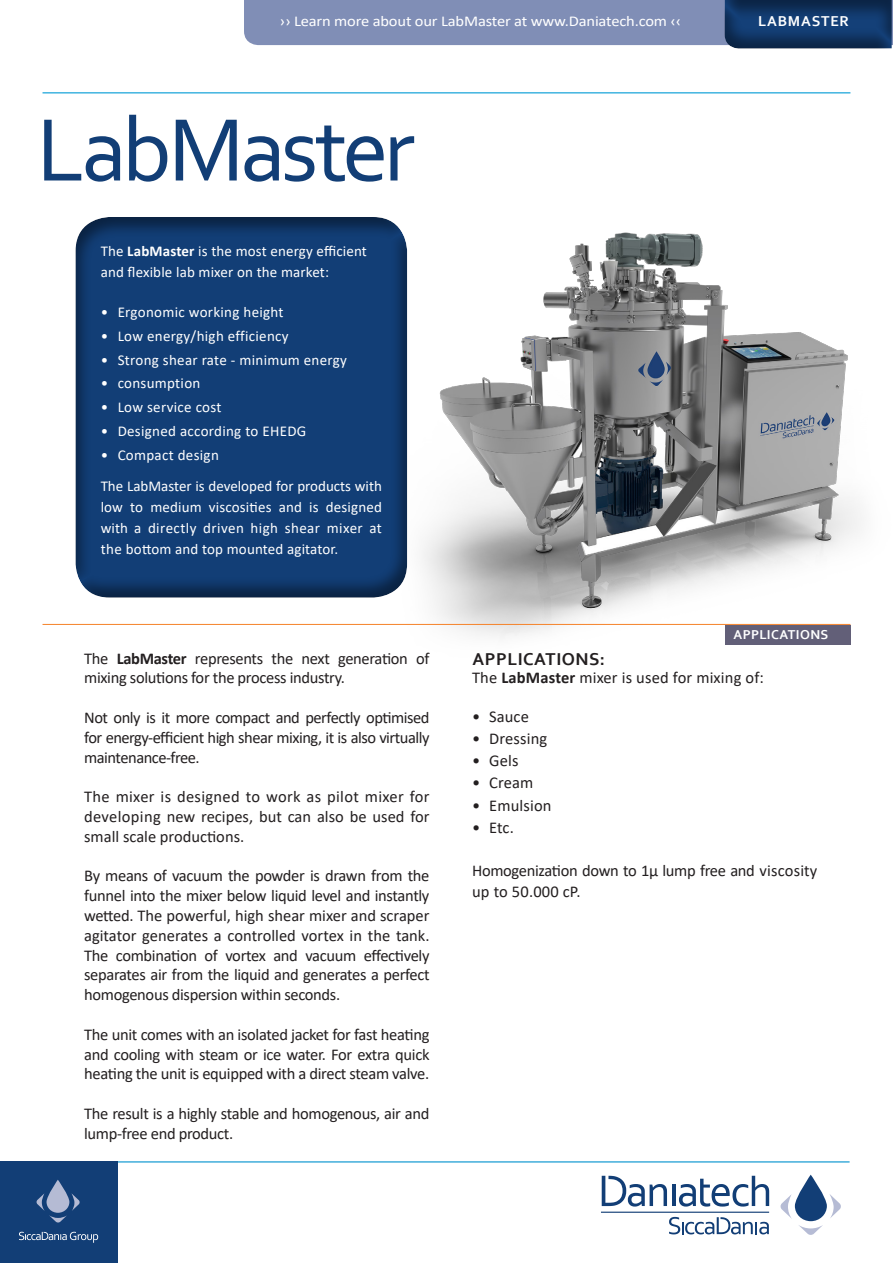
<style>
.page{position:relative;width:893px;height:1263px;background:#fff}
.page>*{position:absolute;margin:0;border:0;box-sizing:border-box;transform-origin:0 0}
.t1{font:93px "Corbel";letter-spacing:-.05em;color:#123e76}
.t2{font:700 18px "Corbel";letter-spacing:.03em;color:#231f20}
.brød{font:16.5px/19.8px "Calibri";letter-spacing:-.02em;color:#231f20;text-align:justify}
.brød-2{font:16.5px "Calibri";letter-spacing:.01em;color:#231f20}
.brød-3{font:15px/21px "Calibri";letter-spacing:.015em;color:#fff;text-align:justify}
.brød-4{font:15px "Calibri";letter-spacing:-.01em;color:#fff;scale:1.1 1}
.t3{font:700 15px "Corbel";letter-spacing:.05em;color:#fff}
.t4{font:700 13.5px "Corbel";letter-spacing:.03em;color:#fff}
.s1{font-weight:700}
</style>
<div class="page">
<div style="left:244px;top:0;width:480px;height:46px;background:#808eb6"></div>
<div style="left:724px;top:0;width:169px;height:51px;background:#231f20;opacity:.5"></div>
<hr style="left:116px;top:1161px;width:734px;height:1px;background:#0092cf">
<img style="left:332px;top:232px;width:530px;height:413px">
<hr style="left:43px;top:624px;width:807px;height:1px;background:#f58229">
<div style="left:725px;top:625px;width:125px;height:20px;background:#625f78"></div>
<hr style="left:43px;top:92px;width:807px;height:1px;background:#009bd5">
<div style="left:75px;top:215px;width:334px;height:384px;background:#231f20;opacity:.5"></div>
<svg style="left:795px;top:1175px;width:32px;height:46px"></svg>
<svg style="left:799px;top:1225px;width:24px;height:10px"></svg>
<svg style="left:780px;top:1194px;width:12px;height:25px"></svg>
<svg style="left:829px;top:1194px;width:12px;height:24px"></svg>
<svg style="left:669px;top:1217px;width:100px;height:17px"></svg>
<hr style="left:672px;top:1184px;width:3px;height:22px;background:#123e76">
<svg style="left:679px;top:1176px;width:90px;height:30px"></svg>
<svg style="left:602px;top:1176px;width:65px;height:30px"></svg>
<hr style="left:601px;top:1211px;width:168px;height:2px;background:#123e76">
<div style="left:0;top:1161px;width:117px;height:102px;background:#123e76"></div>
<svg style="left:19px;top:1232px;width:79px;height:11px"></svg>
<svg style="left:46px;top:1180px;width:23px;height:33px"></svg>
<svg style="left:36px;top:1193px;width:44px;height:30px"></svg>
<p class="brød-4" style="left:280px;top:11px;width:367px">›› Learn more about our LabMaster at www.Daniatech.com ‹‹</p>
<p class="t1" style="left:36px;top:92px;width:380px">LabMaster</p>
<p class="brød-3" style="left:101px;top:240px;width:268px">The <span class="s1">LabMaster</span> is the most energy efficient</p>
<p class="brød-3" style="left:101px;top:261px;width:230px">and flexible lab mixer on the market:</p>
<p class="brød-3" style="left:101px;top:301px;width:184px">• Ergonomic working height</p>
<p class="brød-3" style="left:101px;top:325px;width:189px">• Low energy/high efficiency</p>
<p class="brød-3" style="left:101px;top:349px;width:248px">• Strong shear rate - minimum energy</p>
<p class="brød-3" style="left:101px;top:372px;width:101px">• consumption</p>
<p class="brød-3" style="left:101px;top:396px;width:122px">• Low service cost</p>
<p class="brød-3" style="left:101px;top:420px;width:207px">• Designed according to EHEDG</p>
<p class="brød-3" style="left:101px;top:444px;width:120px">• Compact design</p>
<p class="brød-3" style="left:101px;top:475px;width:283px">The LabMaster is developed for products with low to medium viscosities and is designed with a directly driven high shear mixer at the bottom and top mounted agitator.</p>
<p class="t3" style="left:758px;top:12px;width:92px">LABMASTER</p>
<p class="t4" style="left:733px;top:626px;width:96px">APPLICATIONS</p>
<p class="brød" style="left:84px;top:648px;width:347px">The <span class="s1">LabMaster</span> represents the next generation of mixing solutions for the process industry.</p>
<p class="brød" style="left:84px;top:707px;width:347px">Not only is it more compact and perfectly optimised for energy-efficient high shear mixing, it is also virtually maintenance-free.</p>
<p class="brød" style="left:84px;top:786px;width:347px">The mixer is designed to work as pilot mixer for developing new recipes, but can also be used for small scale productions.</p>
<p class="brød" style="left:84px;top:866px;width:347px">By means of vacuum the powder is drawn from the funnel into the mixer below liquid level and instantly wetted. The powerful, high shear mixer and scraper agitator generates a controlled vortex in the tank.<br>The combination of vortex and vacuum effectively separates air from the liquid and generates a perfect homogenous dispersion within seconds.</p>
<p class="brød" style="left:84px;top:1024px;width:347px">The unit comes with an isolated jacket for fast heating and cooling with steam or ice water. For extra quick heating the unit is equipped with a direct steam valve.</p>
<p class="brød" style="left:84px;top:1103px;width:347px">The result is a highly stable and homogenous, air and lump-free end product.</p>
<p class="t2" style="left:472px;top:647px;width:134px">APPLICATIONS:</p>
<p class="brød-2" style="left:472px;top:666px;width:293px">The <span class="s1">LabMaster</span> mixer is used for mixing of:</p>
<p class="brød" style="left:472px;top:706px;width:58px">• Sauce</p>
<p class="brød-2" style="left:472px;top:727px;width:77px">• Dressing</p>
<p class="brød" style="left:472px;top:750px;width:48px">• Gels</p>
<p class="brød" style="left:472px;top:773px;width:63px">• Cream</p>
<p class="brød-2" style="left:472px;top:794px;width:81px">• Emulsion</p>
<p class="brød" style="left:472px;top:817px;width:43px">• Etc.</p>
<p class="brød" style="left:472px;top:860px;width:347px;line-height:21px">Homogenization down to 1µ lump free and viscosity up to 50.000 cP.</p>
</div>
